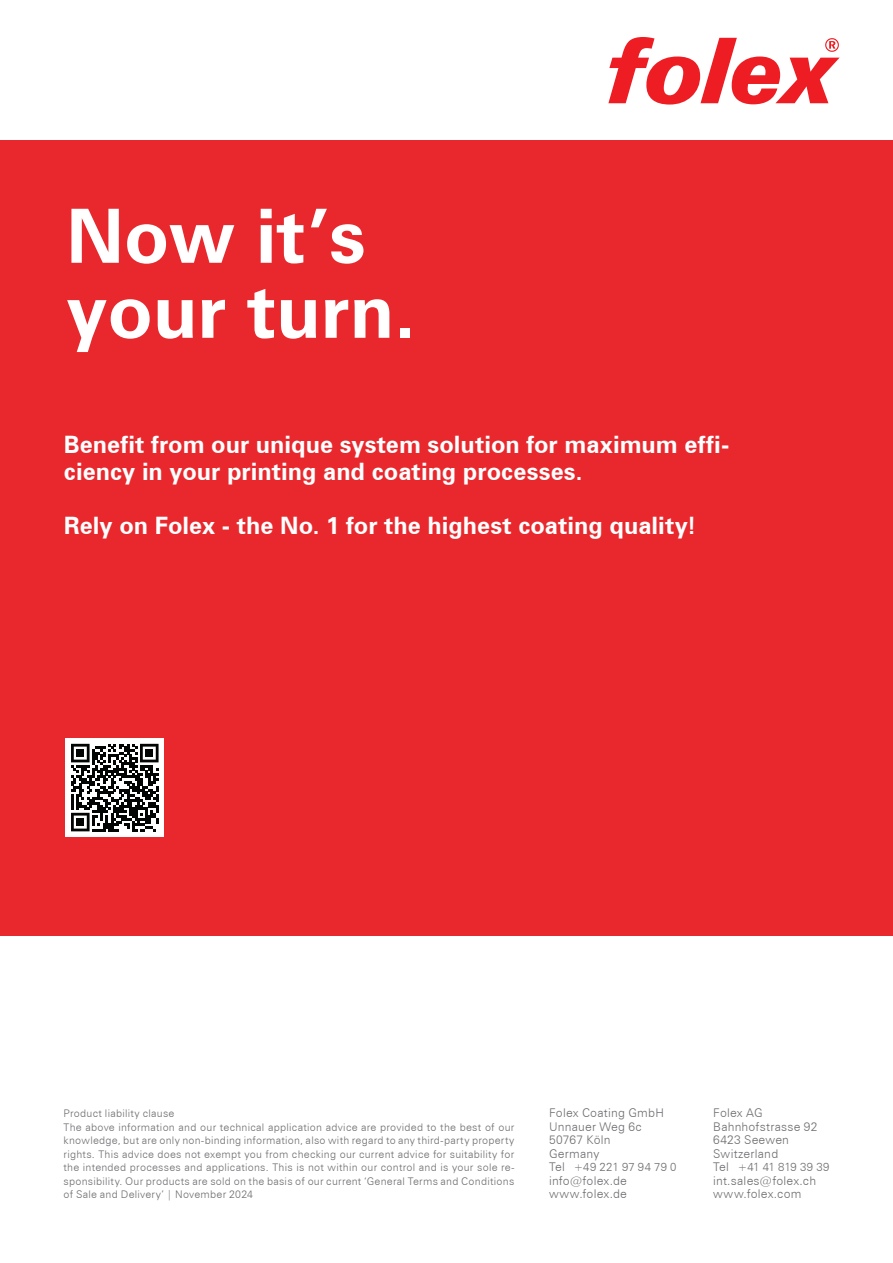
<style>
.page{position:relative;width:893px;height:1263px;background:#fff}
.page>*{position:absolute;margin:0;border:0;box-sizing:border-box;transform-origin:0 0}
.t1{font:700 75px/75px "Zurich BT";color:#fff}
.t2{font:700 24px/27px "Zurich BT";color:#fff}
.t3{font:300 12px/13.5px "Zurich BT";letter-spacing:.02em;color:#6c6d70}
.t4{font:300 11.4px "Zurich BT";letter-spacing:.02em;color:#6c6d70}
.t5{font:300 11.4px "Zurich BT";letter-spacing:-.005em;color:#6c6d70}
.t6{font:300 10.5px/13.5px "Zurich BT";letter-spacing:.025em;color:#6c6d70}
.s1{font-size:12px}
</style>
<div class="page">
<svg style="left:608px;top:37px;width:232px;height:68px"></svg>
<div style="left:0;top:140px;width:893px;height:795px;background:#e9282d"></div>
<div style="left:66px;top:738px;width:98px;height:99px;background:#fff"></div>
<svg style="left:71px;top:744px;width:88px;height:87px"></svg>
<div style="left:76px;top:749px;width:8px;height:8px;background:#030505"></div>
<div style="left:145px;top:749px;width:8px;height:8px;background:#030505"></div>
<div style="left:76px;top:818px;width:8px;height:8px;background:#030505"></div>
<h1 class="t1" style="left:66px;top:198px;width:350px">Now it’s your turn.</h1>
<h2 class="t2" style="left:64px;top:431px;width:667px">Benefit from our unique system solution for maximum effi&shy;ciency in your printing and coating processes.</h2>
<h2 class="t2" style="left:64px;top:512px;width:634px">Rely on Folex - the No. 1 for the highest coating quality!</h2>
<p class="t6" style="left:64px;top:1107px;width:452px">Product liability clause<br>The above information and our technical application advice are provided to the best of our knowledge, but are only non-binding information, also with regard to any third-party property rights. This advice does not exempt you from checking our current advice for suitability for the intended processes and applications. This is not within our control and is your sole re&shy;sponsibility. Our products are sold on the basis of our current ‘General Terms and Conditions of Sale and Delivery’ | November 2024</p>
<p class="t3" style="left:549px;top:1106px;width:116px">Folex Coating GmbH<br>Unnauer Weg 6c<br>50767 Köln<br>Germany</p>
<p class="t4" style="left:549px;top:1160px;width:129px"><span class="s1">Tel</span> +49 221 97 94 79 0</p>
<p class="t3" style="left:549px;top:1173px;width:79px">info@folex.de www.folex.de</p>
<p class="t3" style="left:713px;top:1106px;width:106px">Folex AG<br>Bahnhofstrasse 92<br>6423 Seewen<br>Switzerland</p>
<p class="t5" style="left:713px;top:1160px;width:118px"><span class="s1">Tel</span> +41 41 819 39 39</p>
<p class="t3" style="left:713px;top:1173px;width:104px">int.sales@folex.ch www.folex.com</p>
</div>
